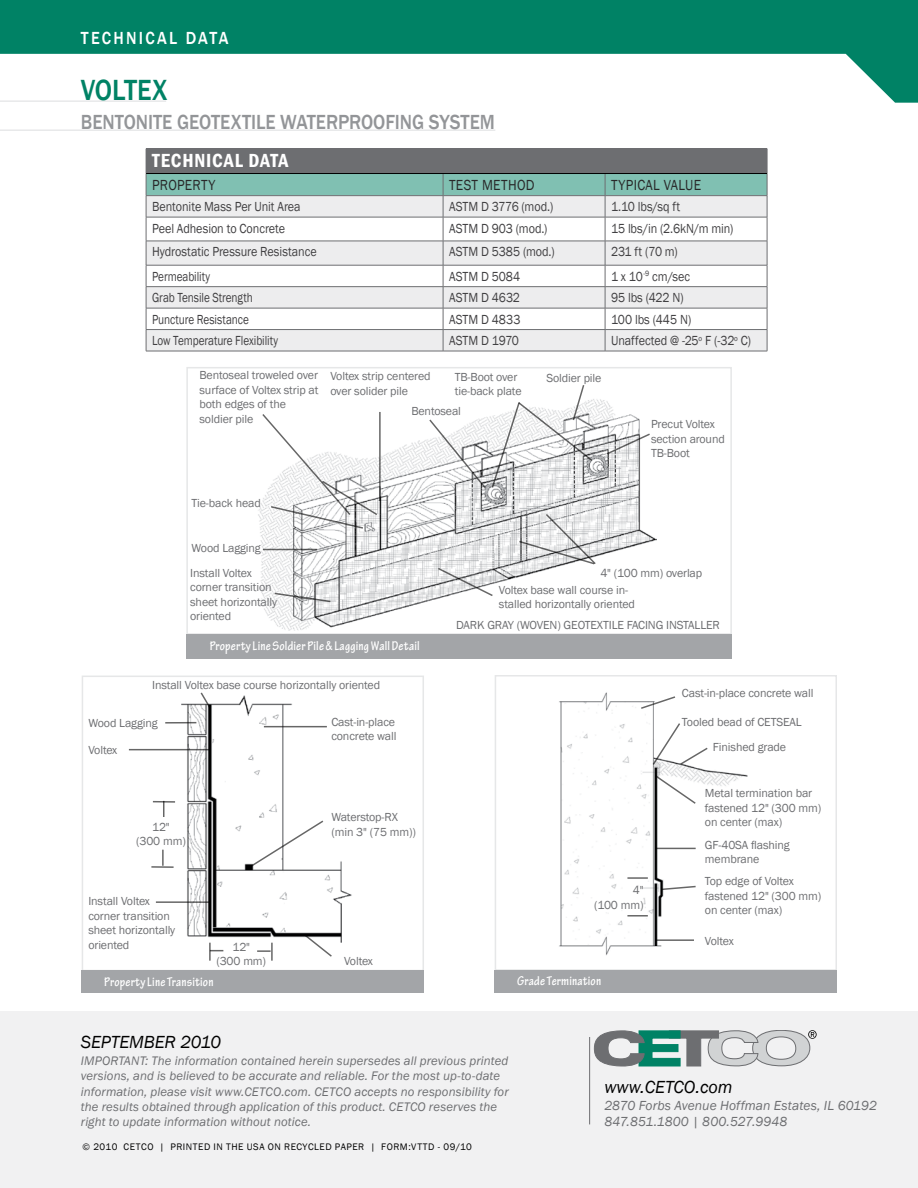
<style>
.page{position:relative;width:918px;height:1188px;background:#fff}
.page>*{position:absolute;margin:0;border:0;box-sizing:border-box;transform-origin:0 0}
.t1{font:500 30px "Franklin Gothic";color:#008265;scale:.9 1}
.t2{font:500 21px "Franklin Gothic";color:#939598;scale:.9 1}
.t3{font:600 condensed 19.5px "Franklin Gothic";letter-spacing:.04em;color:#fff}
.t4{font:italic 18px "Franklin Gothic";letter-spacing:-.005em;color:#000}
.t5{font:500 18px "Franklin Gothic";letter-spacing:.135em;color:#fff;scale:.9 1}
.t6{font:15px "Franklin Gothic";letter-spacing:.025em;color:#292829;scale:.9 1}
.t7{font:13.5px "Franklin Gothic";letter-spacing:-.005em;color:#414042;scale:.9 1}
.t8{font:700 condensed 13.5px "Tekton Pro";letter-spacing:.01em;color:#fff}
.t9{font:13.5px "Franklin Gothic";letter-spacing:-.005em;color:#414042;scale:.83 1}
.t10{font:italic 13.5px/16.2px "Franklin Gothic";letter-spacing:.005em;color:#6d6e71}
.t11{font:italic 12.75px/15.3px "Franklin Gothic";letter-spacing:.005em;color:#6d6e71}
.t12{font:12px/14.4px "Franklin Gothic";letter-spacing:-.01em;color:#6d6e71}
.t13{font:9.75px "Franklin Gothic";letter-spacing:.06em;color:#000}
</style>
<div class="page">
<div style="left:0;top:1011px;width:918px;height:177px;background:#f1f1f2"></div>
<svg style="left:593px;top:1030px;width:224px;height:37px"></svg>
<hr style="left:589px;top:1037px;width:1px;height:87px;background:#6d6e71">
<svg style="left:0;top:0;width:918px;height:103px;fill:#008265"></svg>
<hr style="left:146px;top:351px;width:297px;height:1px;background:#6d6e71">
<hr style="left:443px;top:351px;width:162px;height:1px;background:#6d6e71">
<hr style="left:605px;top:351px;width:162px;height:1px;background:#6d6e71">
<hr style="left:146px;top:148px;width:297px;height:1px;background:#6d6e71">
<svg style="left:146px;top:149px;width:622px;height:202px"></svg>
<hr style="left:443px;top:148px;width:162px;height:1px;background:#6d6e71">
<hr style="left:605px;top:148px;width:162px;height:1px;background:#6d6e71">
<hr style="left:146px;top:173px;width:621px;height:1px;background:#000">
<hr style="left:0;top:100px;width:166px;height:2px;background:#e6e7e8">
<hr style="left:0;top:129px;width:495px;height:2px;background:#e6e7e8">
<img style="left:258px;top:399px;width:399px;height:232px">
<div style="left:186px;top:367px;width:546px;height:268px;border:2px solid #e6e7e8"></div>
<div style="left:186px;top:634px;width:546px;height:25px;background:#a3a5a8"></div>
<hr style="left:379px;top:412px;width:2px;height:89px;background:#000">
<svg style="left:261px;top:413px;width:118px;height:117px"></svg>
<hr style="left:263px;top:549px;width:54px;height:1px;background:#000">
<svg style="left:273px;top:592px;width:59px;height:11px"></svg>
<svg style="left:428px;top:385px;width:166px;height:104px"></svg>
<svg style="left:605px;top:432px;width:46px;height:24px"></svg>
<svg style="left:518px;top:512px;width:79px;height:54px"></svg>
<svg style="left:437px;top:566px;width:57px;height:32px"></svg>
<img style="left:128px;top:695px;width:224px;height:247px">
<div style="left:82px;top:676px;width:342px;height:295px;border:2px solid #e6e7e8"></div>
<div style="left:82px;top:971px;width:342px;height:22px;background:#a3a5a8"></div>
<hr style="left:151px;top:866px;width:23px;height:2px;background:#000">
<hr style="left:153px;top:801px;width:22px;height:2px;background:#000">
<svg style="left:163px;top:801px;width:1px;height:16px"></svg>
<svg style="left:162px;top:850px;width:2px;height:16px"></svg>
<svg style="left:209px;top:943px;width:14px;height:18px"></svg>
<svg style="left:257px;top:943px;width:16px;height:18px"></svg>
<svg style="left:302px;top:933px;width:31px;height:24px"></svg>
<hr style="left:165px;top:722px;width:31px;height:2px;background:#000">
<hr style="left:129px;top:749px;width:81px;height:1px;background:#000">
<hr style="left:156px;top:901px;width:54px;height:2px;background:#000">
<hr style="left:264px;top:726px;width:63px;height:1px;background:#000">
<svg style="left:248px;top:819px;width:77px;height:50px"></svg>
<svg style="left:199px;top:692px;width:13px;height:18px"></svg>
<img style="left:559px;top:692px;width:189px;height:264px">
<div style="left:495px;top:675px;width:342px;height:296px;border:2px solid #e6e7e8"></div>
<div style="left:495px;top:970px;width:342px;height:22px;background:#a3a5a8"></div>
<svg style="left:640px;top:695px;width:37px;height:15px"></svg>
<svg style="left:651px;top:722px;width:58px;height:44px"></svg>
<svg style="left:654px;top:774px;width:43px;height:31px"></svg>
<svg style="left:660px;top:885px;width:37px;height:6px"></svg>
<hr style="left:655px;top:939px;width:39px;height:2px;background:#000">
<hr style="left:627px;top:877px;width:21px;height:2px;background:#000">
<hr style="left:627px;top:915px;width:21px;height:2px;background:#000">
<hr style="left:655px;top:848px;width:41px;height:1px;background:#000">
<h3 class="t5" style="left:81px;top:27px;width:165px">TECHNICAL DATA</h3>
<h1 class="t1" style="left:81px;top:72px;width:97px">VOLTEX</h1>
<h2 class="t2" style="left:81px;top:109px;width:462px">BENTONITE GEOTEXTILE WATERPROOFIN G SYSTEM</h2>
<h3 class="t3" style="left:152px;top:147px;width:138px">TECHNICAL DATA</h3>
<p class="t6" style="left:152px;top:175px;width:55px">property</p>
<p class="t6" style="left:449px;top:175px;width:97px">test method</p>
<p class="t6" style="left:611px;top:175px;width:102px">typical value</p>
<p class="t7" style="left:152px;top:198px;width:167px">Bentonite Mass Per Unit Area</p>
<p class="t7" style="left:449px;top:198px;width:117px">ASTM D 3776 (mod.)</p>
<p class="t7" style="left:611px;top:198px;width:78px">1.10 lbs/sq ft</p>
<p class="t7" style="left:152px;top:220px;width:149px">Peel Adhesion to Concrete</p>
<p class="t7" style="left:449px;top:220px;width:111px">ASTM D 903 (mod.)</p>
<p class="t7" style="left:611px;top:220px;width:138px">15 lbs/in (2.6kN/m min)</p>
<p class="t7" style="left:152px;top:244px;width:185px">Hydrostatic Pressure Resistance</p>
<p class="t7" style="left:449px;top:244px;width:119px">ASTM D 5385 (mod.)</p>
<p class="t7" style="left:611px;top:244px;width:76px">231 ft (70 m)</p>
<p class="t9" style="left:152px;top:268px;width:71px">Permeability</p>
<p class="t7" style="left:449px;top:268px;width:81px">ASTM D 5084</p>
<p class="t7" style="left:611px;top:268px;width:90px">1 x 10<sup>-9</sup> cm/sec</p>
<p class="t9" style="left:152px;top:289px;width:123px">Grab Tensile Strength</p>
<p class="t7" style="left:449px;top:289px;width:80px">ASTM D 4632</p>
<p class="t7" style="left:611px;top:289px;width:82px">95 lbs (422 N)</p>
<p class="t9" style="left:152px;top:311px;width:118px">Puncture Resistance</p>
<p class="t7" style="left:449px;top:311px;width:81px">ASTM D 4833</p>
<p class="t7" style="left:611px;top:311px;width:91px">100 lbs (445 N)</p>
<p class="t9" style="left:152px;top:332px;width:153px">Low Temperature Flexibility</p>
<p class="t7" style="left:449px;top:332px;width:79px">ASTM D 1970</p>
<p class="t7" style="left:611px;top:332px;width:157px">Unaffected @ -25<sup>o</sup> F (-32<sup>o</sup> C)</p>
<p class="t12" style="left:200px;top:368px;width:120px">Bentoseal troweled over surface of Voltex strip at both edges of the soldier pile</p>
<p class="t12" style="left:330px;top:369px;width:102px">Voltex strip centered over solider pile</p>
<p class="t12" style="left:411px;top:404px;width:51px">Bentoseal</p>
<p class="t12" style="left:455px;top:370px;width:68px">TB-Boot over tie-back plate</p>
<p class="t12" style="left:546px;top:371px;width:57px">Soldier pile</p>
<p class="t12" style="left:651px;top:417px;width:75px">Precut Voltex section around<br>TB-Boot</p>
<p class="t12" style="left:192px;top:496px;width:71px">Tie-back head</p>
<p class="t12" style="left:190px;top:536px;width:72px;line-height:24.9px">Wood Lagging<br>Install Voltex</p>
<p class="t12" style="left:190px;top:580px;width:88px">corner transition sheet horizontally oriented</p>
<p class="t12" style="left:499px;top:565px;width:205px;line-height:16.6px;text-indent:101px">4" (100 mm) overlap<br>Voltex base wall course in-</p>
<p class="t12" style="left:456px;top:593px;width:265px;line-height:21.6px;text-indent:43px">stalled horizontally oriented<br>DARK GRAY (WOVEN) GEOTEXTILE FACING INSTALLER</p>
<p class="t8" style="left:210px;top:638px;width:211px">Property Line Soldier Pile &amp; Lagging Wall Detail</p>
<p class="t12" style="left:152px;top:678px;width:230px">Install Voltex base course horizontally oriented</p>
<p class="t12" style="left:88px;top:716px;width:71px">Wood Lagging</p>
<p class="t12" style="left:88px;top:743px;width:30px">Voltex</p>
<p class="t12" style="left:136px;top:820px;width:51px;text-align:center">12"<br>(300 mm)</p>
<p class="t12" style="left:88px;top:894px;width:88px">Install Voltex corner transition sheet horizontally oriented</p>
<p class="t12" style="left:216px;top:940px;width:51px;text-align:center">12"<br>(300 mm)</p>
<p class="t8" style="left:104px;top:973px;width:111px">Property Line Transition</p>
<p class="t12" style="left:331px;top:715px;width:67px">Cast-in-place concrete wall</p>
<p class="t12" style="left:331px;top:810px;width:86px">Waterstop-RX (min 3" (75 mm))</p>
<p class="t12" style="left:344px;top:954px;width:30px">Voltex</p>
<p class="t12" style="left:594px;top:883px;width:51px;text-align:right">4"<br>(100 mm)</p>
<p class="t8" style="left:517px;top:973px;width:85px">Grade Termination</p>
<p class="t12" style="left:682px;top:686px;width:133px">Cast-in-place concrete wall</p>
<p class="t12" style="left:713px;top:710px;width:90px;line-height:24.8px;text-indent:-31px">Tooled bead of CETSEAL<br>Finished grade</p>
<p class="t12" style="left:705px;top:787px;width:118px">Metal termination bar fastened 12" (300 mm) on center (max)</p>
<p class="t12" style="left:705px;top:838px;width:86px">GF-40SA flashing membrane</p>
<p class="t12" style="left:705px;top:874px;width:118px">Top edge of Voltex fastened 12" (300 mm) on center (max)</p>
<p class="t12" style="left:705px;top:934px;width:30px">Voltex</p>
<h3 class="t4" style="left:81px;top:1031px;width:142px">SEPTEMBER 2010</h3>
<p class="t11" style="left:81px;top:1053px;width:429px">IMPORTANT: The information contained herein supersedes all previous printed versions, and is believed to be accurate and reliable. For the most up-to-date information, please visit www.CETCO.com. CETCO accepts no responsibility for the results obtained through application of this product. CETCO reserves the right to update information without notice.</p>
<p class="t13" style="left:83px;top:1141px;width:101px">© 2010 CETCO | Printed</p>
<p class="t13" style="left:214px;top:1141px;width:20px">in the</p>
<p class="t13" style="left:247px;top:1141px;width:45px">USA on recycled</p>
<p class="t13" style="left:335px;top:1141px;width:7px">paper</p>
<p class="t13" style="left:370px;top:1141px;width:24px">| Form</p>
<p class="t13" style="left:408px;top:1141px;width:65px">:VTTD - 09/10</p>
<h3 class="t4" style="left:604px;top:1076px;width:130px">www.CETCO.com</h3>
<p class="t10" style="left:604px;top:1097px;width:274px">2870 Forbs Avenue Hoffman Estates, IL 60192<br>847.851.1800 | 800.527.9948</p>
</div>
